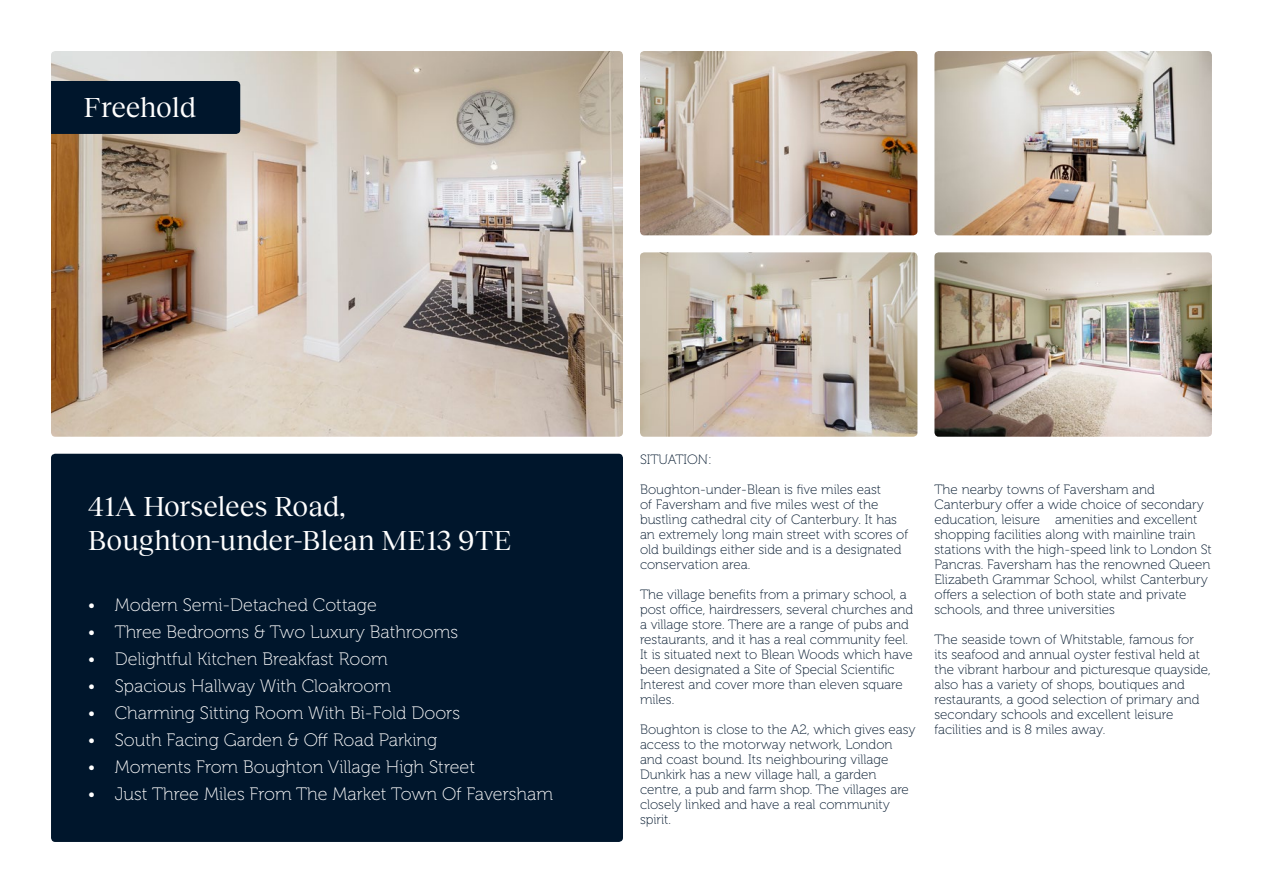
<style>
.page{position:relative;width:1263px;height:893px;background:#fff}
.page>*{position:absolute;margin:0;border:0;box-sizing:border-box;transform-origin:0 0}
.t1{font:28.5px/34px "Reckless Neue";letter-spacing:-.005em;color:#fff}
.t2{font:18px "Museo 100";color:#fff}
.t3{font:13.5px/15px "Museo 100";color:#00162c}
</style>
<div class="page">
<div style="left:51px;top:454px;width:572px;height:388px;background:#00162c;border-radius:4px"></div>
<img style="left:51px;top:51px;width:572px;height:386px">
<img style="left:640px;top:51px;width:277px;height:184px">
<img style="left:640px;top:252px;width:277px;height:185px">
<img style="left:934px;top:51px;width:278px;height:184px">
<img style="left:934px;top:252px;width:278px;height:185px">
<div style="left:51px;top:81px;width:189px;height:53px;background:#00162c"></div>
<h1 class="t1" style="left:84px;top:89px;width:114px">Freehold</h1>
<h1 class="t1" style="left:88px;top:487px;width:425px">41A Horselees Road,<br>Boughton-under-Blean ME13 9TE</h1>
<h2 class="t2" style="left:88px;top:595px;width:291px">• Modern Semi-Detached Cottage</h2>
<h2 class="t2" style="left:88px;top:622px;width:372px">• Three Bedrooms &amp; Two Luxury Bathrooms</h2>
<h2 class="t2" style="left:88px;top:649px;width:302px">• Delightful Kitchen Breakfast Room</h2>
<h2 class="t2" style="left:88px;top:676px;width:305px">• Spacious Hallway With Cloakroom</h2>
<h2 class="t2" style="left:88px;top:703px;width:374px">• Charming Sitting Room With Bi-Fold Doors</h2>
<h2 class="t2" style="left:88px;top:730px;width:351px">• South Facing Garden &amp; Off Road Parking</h2>
<h2 class="t2" style="left:88px;top:757px;width:389px">• Moments From Boughton Village High Street</h2>
<h2 class="t2" style="left:88px;top:784px;width:467px">• Just Three Miles From The Market Town Of Faversham</h2>
<p class="t3" style="left:640px;top:452px;width:73px">SITUATION:</p>
<p class="t3" style="left:640px;top:482px;width:270px">Boughton-under-Blean is five miles east<br>of Faversham and five miles west of the bustling cathedral city of Canterbury. It has an extremely long main street with scores of old buildings either side and is a designated conservation area.</p>
<p class="t3" style="left:640px;top:587px;width:275px">The village benefits from a primary school, a post office, hairdressers, several churches and a village store. There are a range of pubs and restaurants, and it has a real community feel.<br>It is situated next to Blean Woods which have been designated a Site of Special Scientific Interest and cover more than eleven square miles.</p>
<p class="t3" style="left:640px;top:722px;width:277px">Boughton is close to the A2, which gives easy access to the motorway network, London and coast bound. Its neighbouring village Dunkirk has a new village hall, a garden centre, a pub and farm shop. The villages are closely linked and have a real community spirit.</p>
<p class="t3" style="left:934px;top:482px;width:279px">The nearby towns of Faversham and Canterbury offer a wide choice of secondary education, leisure amenities and excellent shopping facilities along with mainline train stations with the high-speed link to London St Pancras. Faversham has the renowned Queen Elizabeth Grammar School, whilst Canterbury offers a selection of both state and private schools, and three universities</p>
<p class="t3" style="left:934px;top:632px;width:278px">The seaside town of Whitstable, famous for<br>its seafood and annual oyster festival held at the vibrant harbour and picturesque quayside, also has a variety of shops, boutiques and restaurants, a good selection of primary and secondary schools and excellent leisure facilities and is 8 miles away.</p>
</div>
